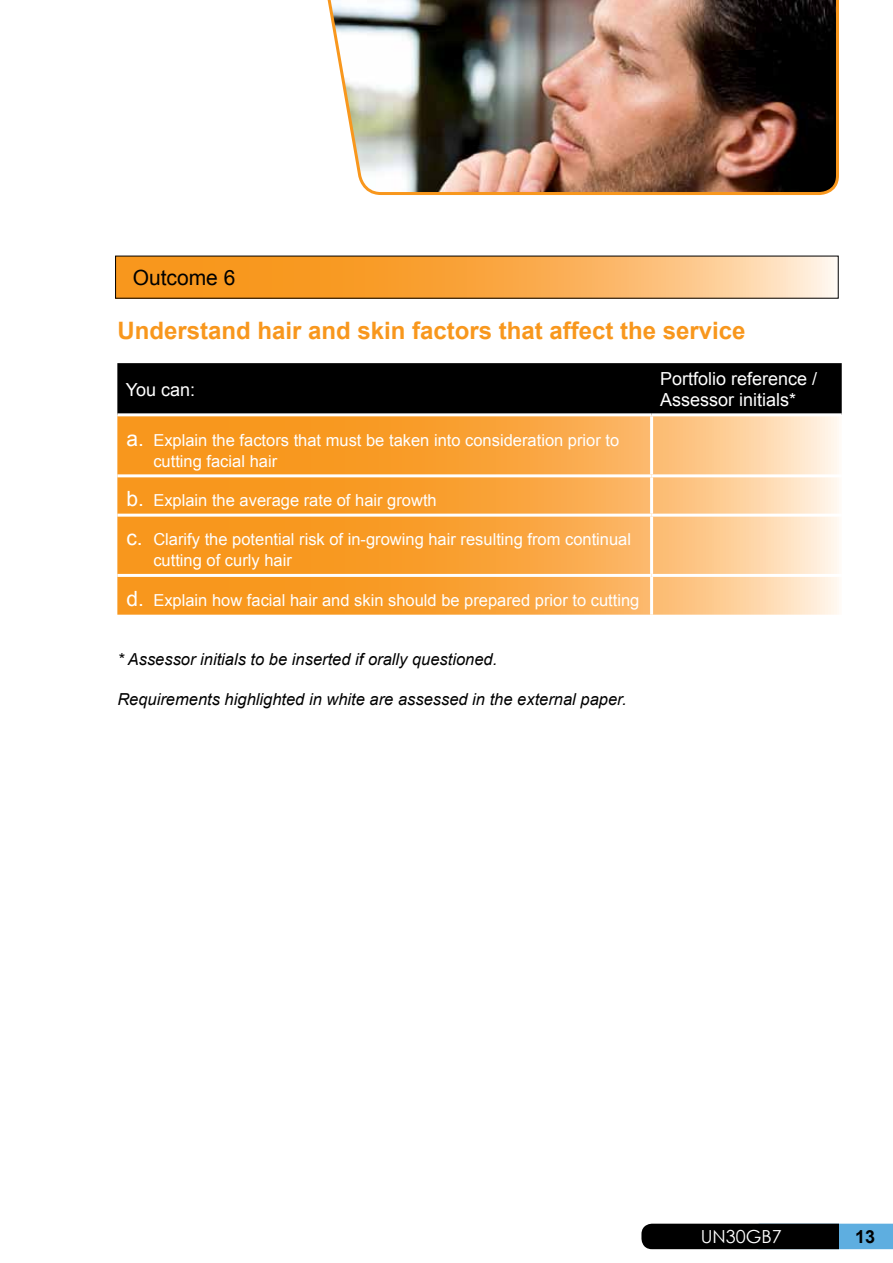
<style>
.page{position:relative;width:893px;height:1263px;background:#fff}
.page>*{position:absolute;margin:0;border:0;box-sizing:border-box;transform-origin:0 0}
.t1{font:700 24px "Arial";color:#f8971d}
.t2{font:21px "Arial";color:#000}
.t3{font:18px/21.6px "Arial";color:#fff}
.t4{font:18px "Century Gothic";color:#fff}
.t5{font:700 18px "Arial";color:#000}
.t6{font:16.5px/21px "Arial";color:#fff}
.t7{font:italic 16.5px "Arial";color:#000}
.s1{font-size:21px}
</style>
<div class="page">
<svg style="left:117px;top:258px;width:719px;height:38px;background:#faaf54"></svg>
<div style="left:117px;top:363px;width:725px;height:50px;background:#000"></div>
<svg style="left:117px;top:416px;width:722px;height:199px;background:#faae50"></svg>
<hr style="left:650px;top:416px;width:3px;height:58px;background:#fff">
<hr style="left:652px;top:474px;width:190px;height:3px;background:#fff">
<hr style="left:652px;top:514px;width:190px;height:3px;background:#fff">
<hr style="left:650px;top:517px;width:3px;height:57px;background:#fff">
<hr style="left:117px;top:574px;width:535px;height:3px;background:#fff">
<hr style="left:652px;top:574px;width:190px;height:3px;background:#fff">
<hr style="left:650px;top:577px;width:3px;height:38px;background:#fff">
<hr style="left:117px;top:474px;width:535px;height:3px;background:#fff">
<hr style="left:650px;top:477px;width:3px;height:37px;background:#fff">
<hr style="left:117px;top:514px;width:535px;height:3px;background:#fff">
<img style="left:327px;top:0;width:512px;height:195px">
<svg style="left:641px;top:1224px;width:252px;height:25px;background:#162732"></svg>
<p class="t2" style="left:133px;top:264px;width:104px">Outcome 6</p>
<h1 class="t1" style="left:117px;top:315px;width:630px">Understand hair and skin factors that affect the service</h1>
<p class="t3" style="left:126px;top:379px;width:71px">You can:</p>
<p class="t3" style="left:660px;top:368px;width:159px">Portfolio reference /<br>Assessor initials*</p>
<p class="t6" style="left:153px;top:430px;width:467px;text-indent:-27px"><span class="s1">a.</span> Explain the factors that must be taken into consideration prior to cutting facial hair</p>
<p class="t6" style="left:126px;top:490px;width:312px"><span class="s1">b.</span> Explain the average rate of hair growth</p>
<p class="t6" style="left:153px;top:529px;width:479px;text-indent:-27px"><span class="s1">c.</span> Clarify the potential risk of in-growing hair resulting from continual cutting of curly hair</p>
<p class="t6" style="left:126px;top:589px;width:515px"><span class="s1">d.</span> Explain how facial hair and skin should be prepared prior to cutting</p>
<p class="t7" style="left:117px;top:649px;width:381px">* Assessor initials to be inserted if orally questioned.</p>
<p class="t7" style="left:117px;top:688px;width:511px">Requirements highlighted in white are assessed in the external paper.</p>
<p class="t4" style="left:701px;top:1223px;width:83px">UN30GB7</p>
<p class="t5" style="left:855px;top:1225px;width:22px">13</p>
</div>
